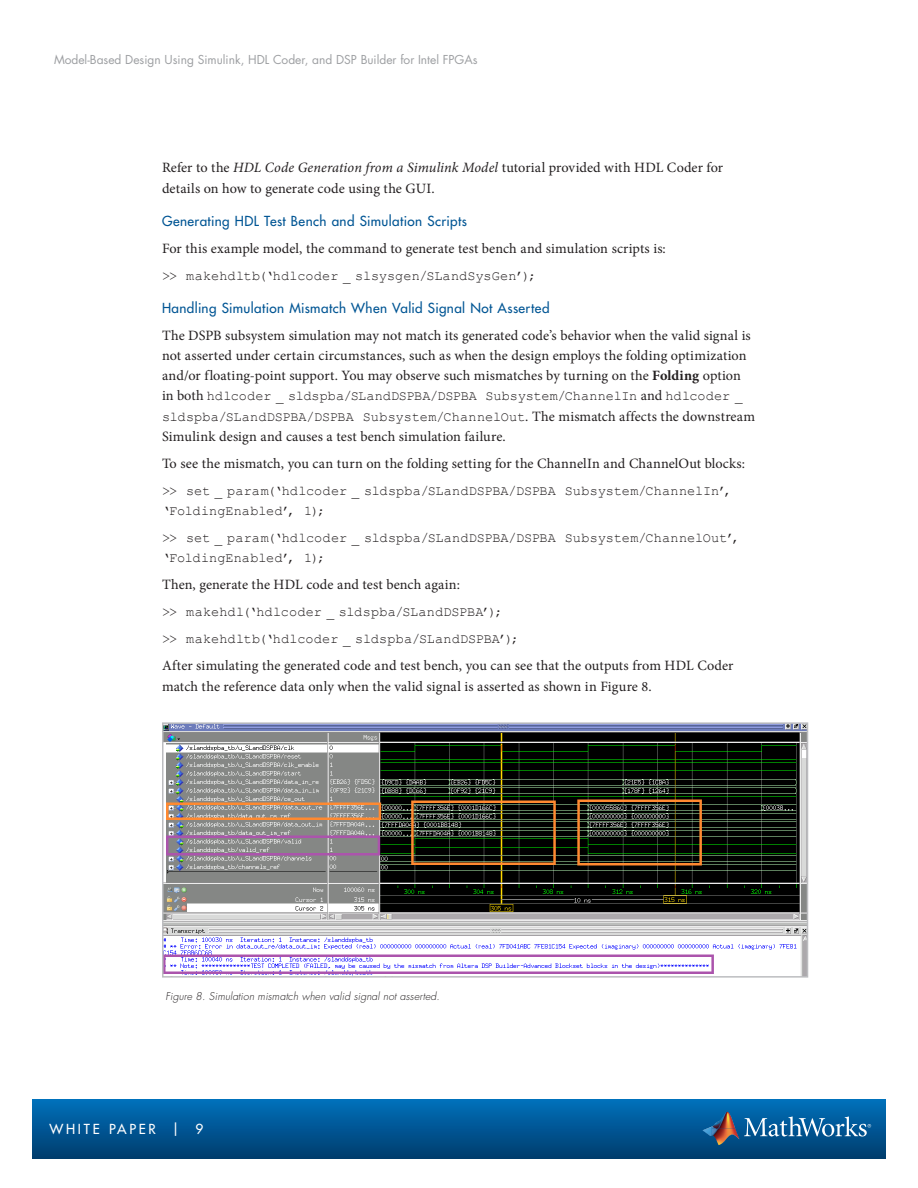
<style>
.page{position:relative;width:918px;height:1188px;background:#fff}
.page>*{position:absolute;margin:0;border:0;box-sizing:border-box;transform-origin:0 0}
.Body_Copy{font:14.25px/20.2px "Minion Pro";letter-spacing:.005em;color:#231f20}
.Body_Copy-2{font:13.5px/20.2px "Courier New";letter-spacing:.005em;color:#231f20}
.Subhead_Level_2{font:500 13.5px "Futura Std";letter-spacing:.03em;color:#005594}
.t1{font:500 13.5px "Futura Std";letter-spacing:.2em;color:#fff}
.t2{font:12px "Futura Std";color:#9d9fa2}
.t3{font:italic 300 10.5px "Futura Std";letter-spacing:.01em;color:#231f20}
.s1{font-style:italic}
.s2{font-weight:700}
.s3{font-family:"Minion Pro";font-size:14.25px}
</style>
<div class="page">
<div style="left:32px;top:1099px;width:854px;height:59px;background:linear-gradient(to bottom,#0071bc,#003d6d)"></div>
<img style="left:712px;top:1112px;width:23px;height:16px">
<svg style="left:703px;top:1127px;width:9px;height:9px"></svg>
<img style="left:712px;top:1128px;width:27px;height:17px">
<svg style="left:744px;top:1116px;width:127px;height:21px;background:#3f81b1"></svg>
<img style="left:165px;top:725px;width:640px;height:250px">
<div style="left:162px;top:722px;width:646px;height:256px;border:2px solid #bcbdc0"></div>
<p class="t2" style="left:54px;top:52px;width:425px">Model-Based Design Using Simulink, HDL Coder, and DSP Builder for Intel FPGAs</p>
<p class="Body_Copy" style="left:162px;top:158px;width:563px">Refer to the <span class="s1">HDL Code Generation from a Simulink Model</span> tutorial provided with HDL Coder for details on how to generate code using the GUI.</p>
<p class="Subhead_Level_2" style="left:162px;top:212px;width:307px">Generating HDL Test Bench and Simulation Scripts</p>
<p class="Body_Copy" style="left:162px;top:238px;width:505px">For this example model, the command to generate test bench and simulation scripts is:</p>
<p class="Body_Copy-2" style="left:162px;top:265px;width:376px">&gt;&gt; makehdltb(‘hdlcoder _ slsysgen/SLandSysGen’);</p>
<p class="Subhead_Level_2" style="left:162px;top:299px;width:389px">Handling Simulation Mismatch When Valid Signal Not Asserted</p>
<p class="Body_Copy" style="left:162px;top:325px;width:590px">The DSPB subsystem simulation may not match its generated code’s behavior when the valid signal is not asserted under certain circumstances, such as when the design employs the folding optimization and/or floating-point support. You may observe such mismatches by turning on the <span class="s2">Folding</span> option</p>
<p class="Body_Copy-2" style="left:162px;top:386px;width:595px"><span class="s3">in both</span> hdlcoder _ sldspba/SLandDSPBA/DSPBA Subsystem/ChannelIn <span class="s3">and</span> hdlcoder _ sldspba/SLandDSPBA/DSPBA Subsystem/ChannelOut<span class="s3">. The mismatch affects the downstream</span></p>
<p class="Body_Copy" style="left:162px;top:426px;width:345px">Simulink design and causes a test bench simulation failure.</p>
<p class="Body_Copy" style="left:162px;top:453px;width:585px">To see the mismatch, you can turn on the folding setting for the ChannelIn and ChannelOut blocks:</p>
<p class="Body_Copy-2" style="left:162px;top:480px;width:571px">&gt;&gt; set _ param(‘hdlcoder _ sldspba/SLandDSPBA/DSPBA Subsystem/ChannelIn’, ‘FoldingEnabled’, 1);</p>
<p class="Body_Copy-2" style="left:162px;top:527px;width:579px">&gt;&gt; set _ param(‘hdlcoder _ sldspba/SLandDSPBA/DSPBA Subsystem/ChannelOut’, ‘FoldingEnabled’, 1);</p>
<p class="Body_Copy" style="left:162px;top:575px;width:300px">Then, generate the HDL code and test bench again:</p>
<p class="Body_Copy-2" style="left:162px;top:598px;width:359px;line-height:27px">&gt;&gt; makehdl(‘hdlcoder _ sldspba/SLandDSPBA’); &gt;&gt; makehdltb(‘hdlcoder _ sldspba/SLandDSPBA’);</p>
<p class="Body_Copy" style="left:162px;top:656px;width:573px">After simulating the generated code and test bench, you can see that the outputs from HDL Coder match the reference data only when the valid signal is asserted as shown in Figure 8.</p>
<p class="t3" style="left:165px;top:990px;width:276px">Figure 8. Simulation mismatch when valid signal not asserted.</p>
<p class="t1" style="left:50px;top:1121px;width:155px">WHITE PAPER | 9</p>
</div>
